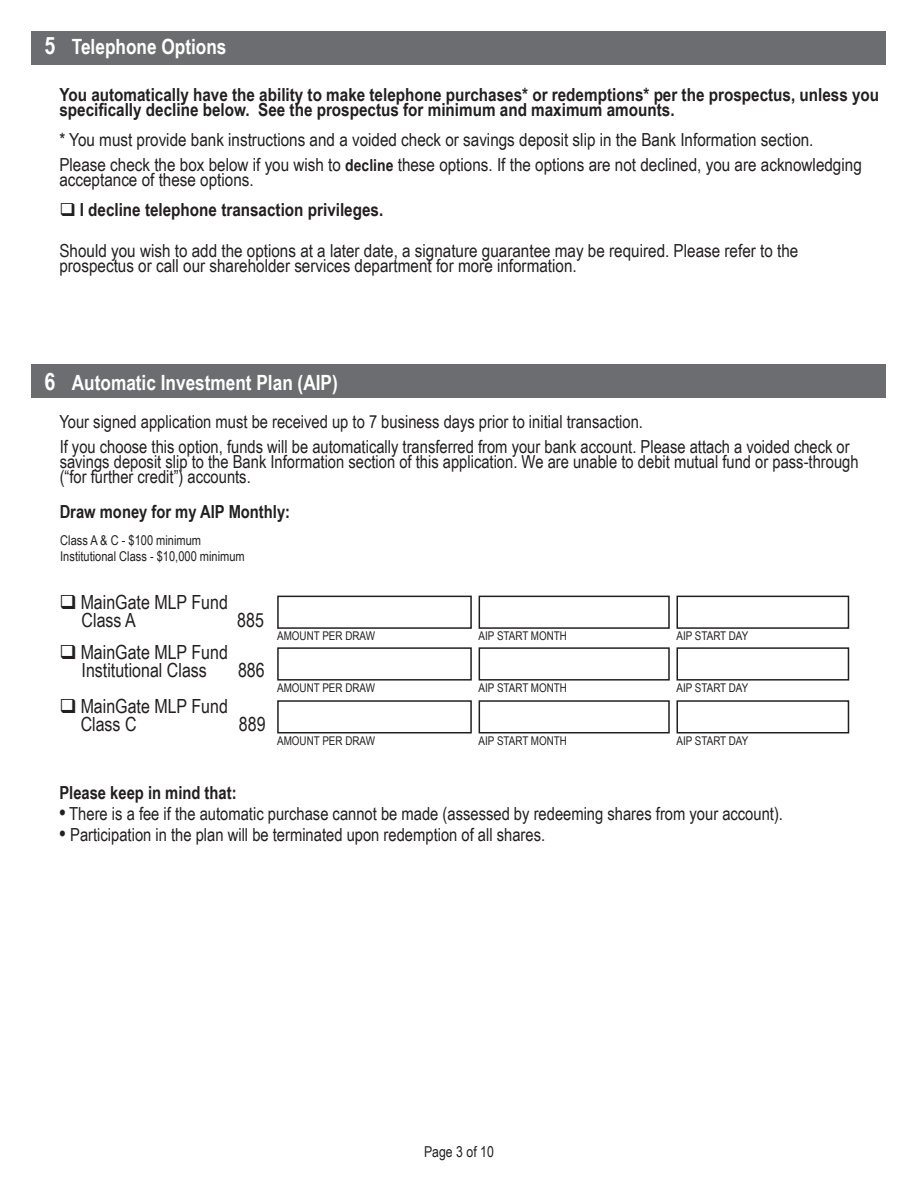
<style>
.page{position:relative;width:918px;height:1188px;background:#fff}
.page>*{position:absolute;margin:0;border:0;box-sizing:border-box;transform-origin:0 0}
.t1{font:700 21px "Arial Narrow";color:#fff}
.t2{font:19.5px/18px "Arial Narrow";color:#231f20}
.t3{font:18px/15px "Arial Narrow";color:#231f20}
.t4{font:700 18px/15px "Arial Narrow";color:#231f20}
.t5{font:15px "Arial Narrow";color:#231f20}
.t6{font:13.5px "Arial Narrow";color:#231f20}
.t7{font:12px "Arial Narrow";color:#231f20}
.s1{font-size:24px}
.s2{font-weight:700;font-size:16.5px}
.s3{font-weight:700;font-size:21px}
</style>
<div class="page">
<div style="left:277px;top:596px;width:195px;height:33px;border:2px solid #231f20"></div>
<div style="left:277px;top:647px;width:195px;height:34px;border:2px solid #231f20"></div>
<div style="left:277px;top:700px;width:195px;height:33px;border:2px solid #231f20"></div>
<div style="left:479px;top:596px;width:191px;height:33px;border:2px solid #231f20"></div>
<div style="left:479px;top:647px;width:191px;height:34px;border:2px solid #231f20"></div>
<div style="left:479px;top:700px;width:191px;height:33px;border:2px solid #231f20"></div>
<div style="left:676px;top:596px;width:173px;height:33px;border:2px solid #231f20"></div>
<div style="left:676px;top:647px;width:173px;height:34px;border:2px solid #231f20"></div>
<div style="left:676px;top:700px;width:173px;height:33px;border:2px solid #231f20"></div>
<div style="left:32px;top:32px;width:854px;height:33px;background:#6c6d70"></div>
<div style="left:32px;top:364px;width:854px;height:34px;background:#6c6d70"></div>
<p class="t1" style="left:44px;top:31px;width:184px"><span class="s1">5</span> Telephone Options</p>
<p class="t4" style="left:59px;top:86px;width:821px">You automatically have the ability to make telephone purchases* or redemptions* per the prospectus, unless you specifically decline below. See the prospectus for minimum and maximum amounts.</p>
<p class="t3" style="left:59px;top:131px;width:756px">* You must provide bank instructions and a voided check or savings deposit slip in the Bank Information section.</p>
<p class="t3" style="left:59px;top:157px;width:804px">Please check the box below if you wish to <span class="s2">decline</span> these options. If the options are not declined, you are acknowledging acceptance of these options.</p>
<p class="t4" style="left:59px;top:202px;width:325px">❑ I decline telephone transaction privileges.</p>
<p class="t3" style="left:59px;top:242px;width:740px">Should you wish to add the options at a later date, a signature guarantee may be required. Please refer to the prospectus or call our shareholder services department for more information.</p>
<p class="t1" style="left:44px;top:366px;width:295px"><span class="s1">6</span> Automatic Investment Plan (AIP)</p>
<p class="t3" style="left:59px;top:414px;width:585px">Your signed application must be received up to 7 business days prior to initial transaction.</p>
<p class="t3" style="left:60px;top:439px;width:800px">If you choose this option, funds will be automatically transferred from your bank account. Please attach a voided check or savings deposit slip to the Bank Information section of this application. We are unable to debit mutual fund or pass-through (“for further credit”) accounts.</p>
<p class="t4" style="left:60px;top:503px;width:232px">Draw money for my AIP Monthly:</p>
<p class="t6" style="left:60px;top:530px;width:142px">Class A &amp; C - $100 minimum</p>
<p class="t6" style="left:60px;top:546px;width:186px">Institutional Class - $10,000 minimum</p>
<p class="t2" style="left:59px;top:592px;width:170px">❑ MainGate MLP Fund</p>
<p class="t2" style="left:82px;top:610px;width:56px">Class A</p>
<p class="t2" style="left:237px;top:610px;width:28px">885</p>
<p class="t2" style="left:59px;top:642px;width:170px">❑ MainGate MLP Fund</p>
<p class="t2" style="left:82px;top:660px;width:127px">Institutional Class</p>
<p class="t2" style="left:238px;top:660px;width:28px">886</p>
<p class="t2" style="left:81px;top:697px;width:149px;text-indent:-21px">❑ MainGate MLP Fund<br>Class C</p>
<p class="t2" style="left:239px;top:715px;width:28px">889</p>
<p class="t7" style="left:277px;top:627px;width:99px">AMOUNT PER DRAW</p>
<p class="t7" style="left:277px;top:679px;width:99px">AMOUNT PER DRAW</p>
<p class="t7" style="left:277px;top:732px;width:99px">AMOUNT PER DRAW</p>
<p class="t7" style="left:479px;top:627px;width:90px">AIP START MONTH</p>
<p class="t7" style="left:479px;top:679px;width:90px">AIP START MONTH</p>
<p class="t7" style="left:479px;top:732px;width:90px">AIP START MONTH</p>
<p class="t7" style="left:676px;top:627px;width:73px">AIP START DAY</p>
<p class="t7" style="left:676px;top:679px;width:73px">AIP START DAY</p>
<p class="t7" style="left:676px;top:732px;width:73px">AIP START DAY</p>
<p class="t4" style="left:59px;top:784px;width:179px">Please keep in mind that:</p>
<p class="t3" style="left:59px;top:805px;width:725px"><span class="s3">•</span> There is a fee if the automatic purchase cannot be made (assessed by redeeming shares from your account).</p>
<p class="t3" style="left:59px;top:826px;width:487px"><span class="s3">•</span> Participation in the plan will be terminated upon redemption of all shares.</p>
<p class="t5" style="left:424px;top:1141px;width:71px">Page 3 of 10</p>
</div>
